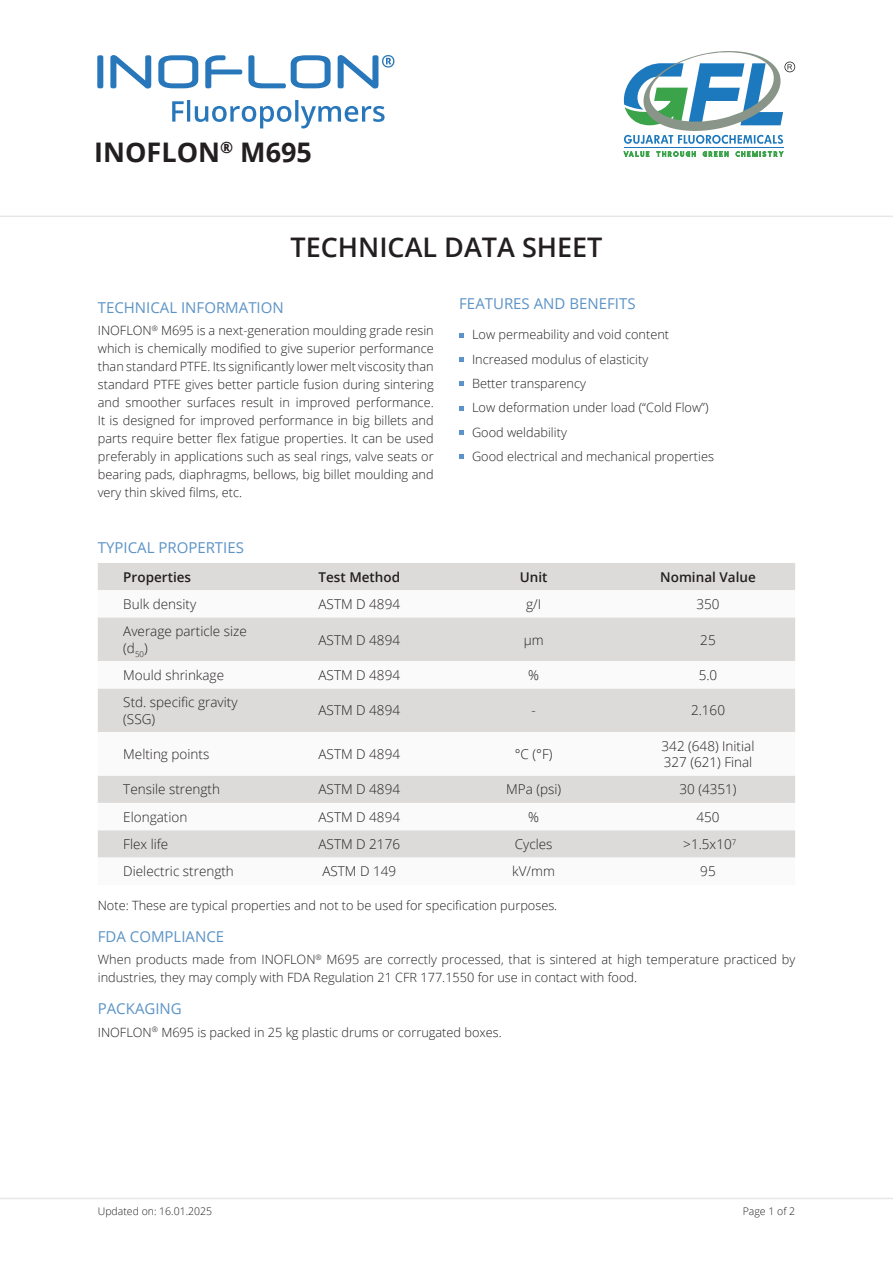
<style>
.page{position:relative;width:893px;height:1263px;background:#fff}
.page>*{position:absolute;margin:0;border:0;box-sizing:border-box;transform-origin:0 0}
.t1{font:600 27px "Open Sans";color:#231f20}
.t2{font:700 27px "Open Sans";color:#231f20}
.t3{font:15px "Open Sans";color:#5c93c6}
.t4{font:300 13.5px/16.2px "Open Sans";color:#231f20}
.t5{font:600 13.5px "Open Sans";color:#231f20}
.t6{font:300 12.75px/18px "Open Sans";color:#231f20}
.t7{font:300 10.5px "Open Sans";color:#231f20}
</style>
<div class="page">
<hr style="left:0;top:216px;width:893px;height:1px;background:#e6e7e9">
<div style="left:98px;top:563px;width:697px;height:27px;background:#dddbda"></div>
<div style="left:98px;top:617px;width:697px;height:44px;background:#dddbda"></div>
<svg style="left:98px;top:688px;width:697px;height:170px;fill:#dddbda"></svg>
<hr style="left:0;top:1198px;width:893px;height:1px;background:#e6e7e9">
<svg style="left:172px;top:100px;width:213px;height:28px"></svg>
<svg style="left:97px;top:55px;width:297px;height:34px"></svg>
<svg style="left:623px;top:151px;width:160px;height:6px"></svg>
<hr style="left:624px;top:147px;width:159px;height:1px;background:#1d79bd">
<svg style="left:623px;top:51px;width:172px;height:93px"></svg>
<svg style="left:459px;top:333px;width:5px;height:4px"></svg>
<svg style="left:459px;top:357px;width:5px;height:5px"></svg>
<svg style="left:459px;top:381px;width:5px;height:5px"></svg>
<svg style="left:459px;top:406px;width:5px;height:5px"></svg>
<svg style="left:459px;top:430px;width:5px;height:5px"></svg>
<svg style="left:459px;top:454px;width:5px;height:5px"></svg>
<p class="t2" style="left:94px;top:133px;width:219px">INOFLON<sup>®</sup> M695</p>
<p class="t1" style="left:290px;top:228px;width:314px">TECHNICAL DATA SHEET</p>
<p class="t3" style="left:98px;top:297px;width:188px">TECHNICAL INFORMATION</p>
<p class="t6" style="left:98px;top:321px;width:337px;text-align:justify">INOFLON<sup>®</sup> M695 is a next-generation moulding grade resin which is chemically modified to give superior performance than standard PTFE. Its significantly lower melt viscosity than standard PTFE gives better particle fusion during sintering and smoother surfaces result in improved performance.<br>It is designed for improved performance in big billets and parts require better flex fatigue properties. It can be used preferably in applications such as seal rings, valve seats or bearing pads, diaphragms, bellows, big billet moulding and very thin skived films, etc.</p>
<p class="t3" style="left:459px;top:293px;width:178px">FEATURES AND BENEFITS</p>
<p class="t6" style="left:472px;top:325px;width:199px">Low permeability and void content</p>
<p class="t6" style="left:472px;top:350px;width:178px">Increased modulus of elasticity</p>
<p class="t6" style="left:472px;top:374px;width:115px">Better transparency</p>
<p class="t6" style="left:472px;top:398px;width:238px">Low deformation under load (“Cold Flow”)</p>
<p class="t6" style="left:472px;top:423px;width:96px">Good weldability</p>
<p class="t6" style="left:472px;top:447px;width:243px">Good electrical and mechanical properties</p>
<p class="t3" style="left:98px;top:537px;width:148px">TYPICAL PROPERTIES</p>
<p class="t5" style="left:123px;top:568px;width:69px">Properties</p>
<p class="t5" style="left:319px;top:568px;width:83px">Test Method</p>
<p class="t5" style="left:520px;top:568px;width:29px">Unit</p>
<p class="t5" style="left:660px;top:568px;width:97px">Nominal Value</p>
<p class="t4" style="left:123px;top:596px;width:74px">Bulk density</p>
<p class="t4" style="left:319px;top:596px;width:83px">ASTM D 4894</p>
<p class="t4" style="left:526px;top:596px;width:17px">g/I</p>
<p class="t4" style="left:696px;top:596px;width:25px">350</p>
<p class="t4" style="left:123px;top:623px;width:125px">Average particle size (d<sub>50</sub>)</p>
<p class="t4" style="left:319px;top:631px;width:83px">ASTM D 4894</p>
<p class="t4" style="left:524px;top:631px;width:21px">μm</p>
<p class="t4" style="left:700px;top:631px;width:17px">25</p>
<p class="t4" style="left:123px;top:667px;width:102px">Mould shrinkage</p>
<p class="t4" style="left:319px;top:667px;width:83px">ASTM D 4894</p>
<p class="t4" style="left:528px;top:667px;width:12px">%</p>
<p class="t4" style="left:699px;top:667px;width:20px">5.0</p>
<p class="t4" style="left:123px;top:694px;width:116px">Std. specific gravity (SSG)</p>
<p class="t4" style="left:319px;top:702px;width:83px">ASTM D 4894</p>
<p class="t4" style="left:531px;top:702px;width:6px">-</p>
<p class="t4" style="left:691px;top:702px;width:36px">2.160</p>
<p class="t4" style="left:123px;top:746px;width:87px">Melting points</p>
<p class="t4" style="left:319px;top:746px;width:83px">ASTM D 4894</p>
<p class="t4" style="left:515px;top:746px;width:39px">°C (°F)</p>
<p class="t4" style="left:662px;top:737px;width:94px">342 (648) Initial</p>
<p class="t4" style="left:664px;top:754px;width:90px">327 (621) Final</p>
<p class="t4" style="left:123px;top:781px;width:98px">Tensile strength</p>
<p class="t4" style="left:319px;top:781px;width:83px">ASTM D 4894</p>
<p class="t4" style="left:506px;top:781px;width:56px">MPa (psi)</p>
<p class="t4" style="left:679px;top:781px;width:59px">30 (4351)</p>
<p class="t4" style="left:123px;top:808px;width:66px">Elongation</p>
<p class="t4" style="left:319px;top:808px;width:83px">ASTM D 4894</p>
<p class="t4" style="left:528px;top:808px;width:12px">%</p>
<p class="t4" style="left:696px;top:808px;width:25px">450</p>
<p class="t4" style="left:123px;top:836px;width:47px">Flex life</p>
<p class="t4" style="left:319px;top:836px;width:83px">ASTM D 2176</p>
<p class="t4" style="left:515px;top:836px;width:39px">Cycles</p>
<p class="t4" style="left:683px;top:836px;width:54px">&gt;1.5x10<sup>7</sup></p>
<p class="t4" style="left:123px;top:863px;width:112px">Dielectric strength</p>
<p class="t4" style="left:322px;top:863px;width:75px">ASTM D 149</p>
<p class="t4" style="left:512px;top:863px;width:44px">kV/mm</p>
<p class="t4" style="left:700px;top:863px;width:17px">95</p>
<p class="t6" style="left:98px;top:896px;width:461px">Note: These are typical properties and not to be used for specification purposes.</p>
<p class="t3" style="left:98px;top:926px;width:128px">FDA COMPLIANCE</p>
<p class="t6" style="left:98px;top:950px;width:699px">When products made from INOFLON<sup>®</sup> M695 are correctly processed, that is sintered at high temperature practiced by industries, they may comply with FDA Regulation 21 CFR 177.1550 for use in contact with food.</p>
<p class="t3" style="left:98px;top:999px;width:86px">PACKAGING</p>
<p class="t6" style="left:98px;top:1023px;width:405px">INOFLON<sup>®</sup> M695 is packed in 25 kg plastic drums or corrugated boxes.</p>
<p class="t7" style="left:98px;top:1204px;width:116px">Updated on: 16.01.2025</p>
<p class="t7" style="left:743px;top:1204px;width:54px">Page 1 of 2</p>
</div>
